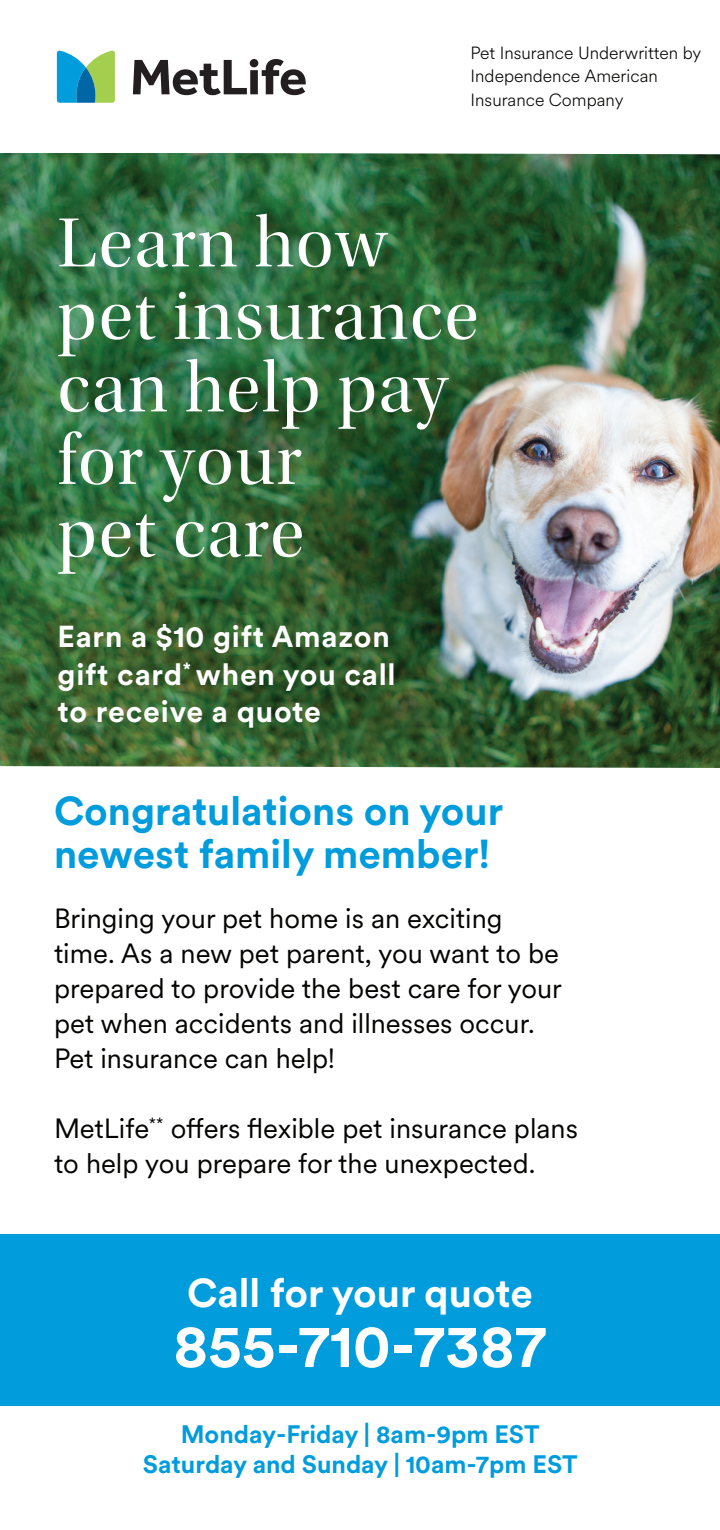
<style>
.page{position:relative;width:720px;height:1530px;background:#fff}
.page>*{position:absolute;margin:0;border:0;box-sizing:border-box;transform-origin:0 0}
.t1{font:72.5px/72.5px "Utopia Std Disp";letter-spacing:.025em;color:#fff}
.t2{font:700 60px "Met Life Circular";color:#fff}
.t3{font:700 40px/42.5px "Met Life Circular";color:#009cdc}
.t4{font:700 40px "Met Life Circular";color:#fff}
.t5{font:700 30px/37.5px "Met Life Circular";letter-spacing:.025em;color:#fff}
.t6{font:27.5px/35px "Met Life Circular";color:#040503}
.t7{font:700 25px "Met Life Circular";color:#009cdc}
.t8{font:300 17.5px "Met Life Circular";color:#040503}
</style>
<div class="page">
<div style="left:0;top:1234px;width:720px;height:172px;background:#009cdc"></div>
<img style="left:0;top:153px;width:720px;height:615px">
<svg style="left:133px;top:59px;width:173px;height:36px"></svg>
<svg style="left:57px;top:50px;width:58px;height:53px;background:#5bb2a5"></svg>
<p class="t8" style="left:471px;top:41px;width:232px">Pet Insurance Underwritten by</p>
<p class="t8" style="left:471px;top:65px;width:189px">Independence American</p>
<p class="t8" style="left:471px;top:88px;width:154px">Insurance Company</p>
<p class="t1" style="left:58px;top:208px;width:423px">Learn how pet insurance can help pay for your<br>pet care</p>
<p class="t5" style="left:58px;top:617px;width:340px">Earn a $10 gift Amazon gift card<sup>*</sup> when you call to receive a quote</p>
<p class="t3" style="left:54px;top:788px;width:451px">Congratulations on your newest family member!</p>
<p class="t6" style="left:54px;top:900px;width:509px">Bringing your pet home is an exciting time. As a new pet parent, you want to be prepared to provide the best care for your pet when accidents and illnesses occur.<br>Pet insurance can help!</p>
<p class="t6" style="left:54px;top:1110px;width:526px">MetLife<sup>**</sup> offers flexible pet insurance plans to help you prepare for the unexpected.</p>
<p class="t4" style="left:187px;top:1265px;width:347px">Call for your quote</p>
<p class="t2" style="left:173px;top:1305px;width:375px">855-710-7387</p>
<p class="t7" style="left:181px;top:1417px;width:360px">Monday-Friday | 8am-9pm EST</p>
<p class="t7" style="left:143px;top:1447px;width:436px">Saturday and Sunday | 10am-7pm EST</p>
</div>
